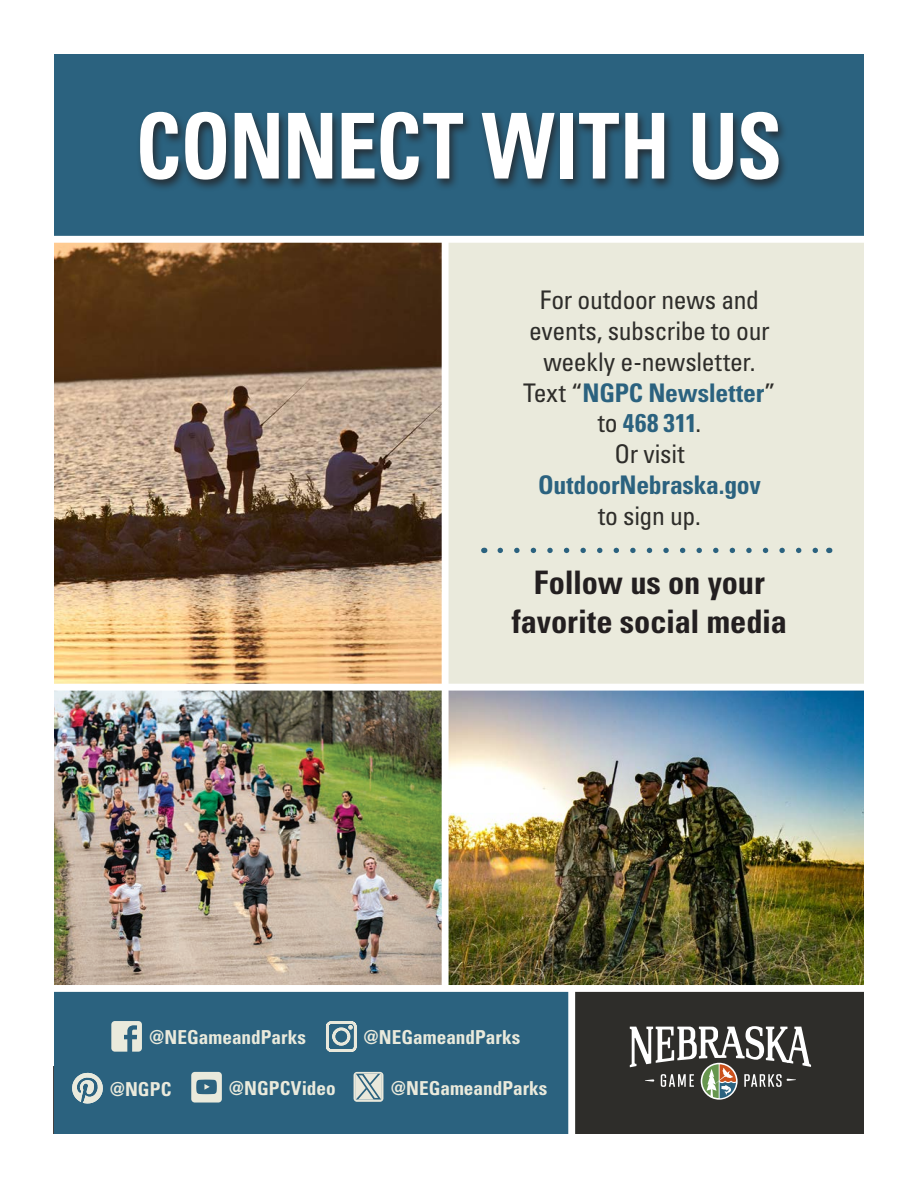
<style>
.page{position:relative;width:918px;height:1188px;background:#fff}
.page>*{position:absolute;margin:0;border:0;box-sizing:border-box;transform-origin:0 0}
.t1{font:700 condensed 90.9px "Univers LT Std";letter-spacing:-.01em;color:#fff;scale:.9 1}
.t2{font:700 condensed 32.4px/38.8px "Univers LT Std";letter-spacing:-.005em;color:#231f20;text-align:center}
.t3{font:condensed 25.65px/30.8px "Univers LT Std";letter-spacing:-.01em;color:#2e2d2a;text-align:center}
.t4{font:700 condensed 19.2px "Univers LT Std";color:#eaeadc}
.s1{font-weight:700;color:#2b627f}
</style>
<div class="page">
<img style="left:449px;top:691px;width:415px;height:294px">
<div style="left:445px;top:240px;width:419px;height:445px;background:#eaeadc"></div>
<div style="left:54px;top:989px;width:810px;height:145px;background:#2b627f"></div>
<div style="left:573px;top:989px;width:291px;height:145px;background:#2e2d2a"></div>
<svg style="left:701px;top:1063px;width:37px;height:37px"></svg>
<svg style="left:630px;top:1026px;width:181px;height:72px"></svg>
<div style="left:568px;top:989px;width:7px;height:145px;background:#fff"></div>
<div style="left:54px;top:54px;width:810px;height:186px;background:#2b627f"></div>
<div style="left:136px;top:110px;width:653px;height:82px;background:#231f20;opacity:.75"></div>
<img style="left:54px;top:691px;width:388px;height:294px">
<img style="left:54px;top:243px;width:388px;height:441px">
<div style="left:54px;top:236px;width:810px;height:7px;background:#fff"></div>
<div style="left:54px;top:684px;width:810px;height:7px;background:#fff"></div>
<div style="left:442px;top:239px;width:7px;height:750px;background:#fff"></div>
<div style="left:54px;top:985px;width:810px;height:7px;background:#fff"></div>
<svg style="left:500px;top:548px;width:318px;height:5px"></svg>
<svg style="left:111px;top:1021px;width:31px;height:31px"></svg>
<svg style="left:326px;top:1021px;width:31px;height:31px"></svg>
<svg style="left:72px;top:1073px;width:31px;height:30px"></svg>
<svg style="left:191px;top:1072px;width:31px;height:31px"></svg>
<svg style="left:354px;top:1072px;width:29px;height:30px"></svg>
<p class="t1" style="left:136px;top:90px;width:720px">CONNECT WITH US</p>
<p class="t3" style="left:523px;top:284px;width:254px">For outdoor news and events, subscribe to our weekly e-newsletter.<br>Text “<span class="s1">NGPC Newsletter</span>” to <span class="s1">468 311</span>.<br>Or visit<br><span class="s1">OutdoorNebraska.gov<br></span>to sign up.</p>
<p class="t2" style="left:512px;top:563px;width:277px">Follow us on your favorite social media</p>
<p class="t4" style="left:149px;top:1026px;width:158px">@NEGameandParks</p>
<p class="t4" style="left:364px;top:1025px;width:158px">@NEGameandParks</p>
<p class="t4" style="left:110px;top:1077px;width:63px">@NGPC</p>
<p class="t4" style="left:229px;top:1076px;width:108px">@NGPCVideo</p>
<p class="t4" style="left:391px;top:1076px;width:158px">@NEGameandParks</p>
</div>
